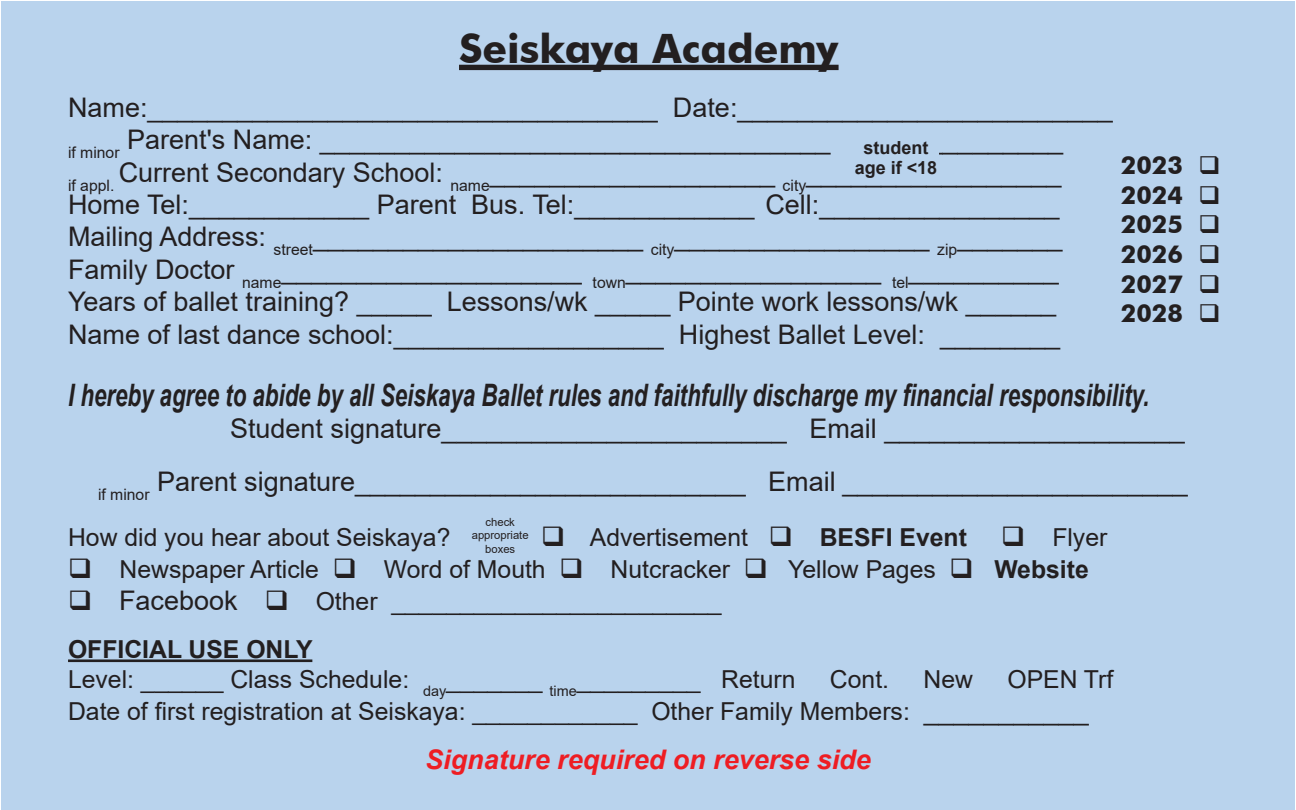
<style>
.page{position:relative;width:1296px;height:810px;background:#fff}
.page>*{position:absolute;margin:0;border:0;box-sizing:border-box;transform-origin:0 0}
.t1{font:700 40.5px "Futura BT";color:#231f20}
.t2{font:italic 700 31.05px "Arial";color:#231f20;scale:.72 1}
.t3{font:27px "Arial";color:#231f20}
.t4{font:italic 700 27px "Arial";color:#ee1d23}
.t5{font:24.75px "Arial";color:#231f20}
.t6{font:700 24.75px "Futura BT";color:#231f20}
.t7{font:700 24.75px "Arial";color:#231f20}
.t8{font:700 18px "Arial";color:#231f20}
.t9{font:11.25px "Arial";color:#231f20}
.s1{font-weight:700}
.s2{font-size:27px}
</style>
<div class="page">
<div style="left:1px;top:1px;width:1294px;height:809px;background:#b9d3ed"></div>
<div style="left:459px;top:65px;width:380px;height:5px;background:#231f20"></div>
<hr style="left:68px;top:659px;width:244px;height:3px;background:#231f20">
<p class="t1" style="left:459px;top:24px;width:381px">Seiskaya Academy</p>
<p class="t3" style="left:68px;top:89px;width:1046px">Name:__________________________________ Date:_________________________</p>
<p class="t3" style="left:68px;top:121px;width:764px"><sub>if</sub> <sub>minor</sub> Parent's Name: __________________________________</p>
<p class="t8" style="left:864px;top:135px;width:66px">student</p>
<p class="t8" style="left:855px;top:155px;width:84px">age if &lt;18</p>
<p class="t3" style="left:928px;top:121px;width:137px">_________</p>
<p class="t3" style="left:68px;top:154px;width:995px"><sub>if</sub> <sub>appl.</sub> Current Secondary School: <sub>name</sub>___________________ <sub>city</sub>_________________</p>
<p class="t3" style="left:68px;top:186px;width:993px">Home Tel:____________ Parent Bus. Tel:____________ Cell:________________</p>
<p class="t3" style="left:68px;top:218px;width:996px">Mailing Address: <sub>street</sub>______________________ <sub>city</sub>_________________ <sub>zip</sub>_______</p>
<p class="t3" style="left:68px;top:251px;width:992px">Family Doctor <sub>name</sub>____________________ <sub>town</sub>_________________ <sub>tel</sub>__________</p>
<p class="t3" style="left:68px;top:283px;width:990px">Years of ballet training? _____ Lessons/wk _____ Pointe work lessons/wk ______</p>
<p class="t3" style="left:68px;top:316px;width:994px">Name of last dance school:__________________ Highest Ballet Level: ________</p>
<p class="t2" style="left:68px;top:374px;width:1503px">I hereby agree to abide by all Seiskaya Ballet rules and faithfully discharge my financial responsibility.</p>
<p class="t3" style="left:230px;top:410px;width:956px">Student signature_______________________ Email ____________________</p>
<p class="t3" style="left:98px;top:463px;width:1091px"><sub>if</sub> <sub>minor</sub> Parent signature__________________________ Email _______________________</p>
<p class="t5" style="left:68px;top:520px;width:384px">How did you hear about Seiskaya?</p>
<p class="t5" style="left:541px;top:520px;width:427px">❑ Advertisement ❑ <span class="s1">BESFI Event</span></p>
<p class="t5" style="left:1001px;top:520px;width:108px">❑ Flyer</p>
<p class="t5" style="left:68px;top:552px;width:1022px">❑ Newspaper Article ❑ Word of Mouth ❑ Nutcracker ❑ Yellow Pages ❑ <span class="s1">Website</span></p>
<p class="t5" style="left:68px;top:585px;width:655px">❑ <span class="s2">Facebook</span> ❑ Other ________________________</p>
<p class="t7" style="left:68px;top:632px;width:246px">OFFICIAL USE ONLY</p>
<p class="t5" style="left:68px;top:662px;width:729px">Level: ______ Class Schedule: <sub>day</sub>_______ <sub>time</sub>_________ Return</p>
<p class="t5" style="left:830px;top:662px;width:61px">Cont.</p>
<p class="t5" style="left:924px;top:662px;width:51px">New</p>
<p class="t5" style="left:1007px;top:662px;width:107px">OPEN Trf</p>
<p class="t5" style="left:68px;top:695px;width:1022px">Date of first registration at Seiskaya: ____________ Other Family Members: <span class="s2">___________</span></p>
<p class="t6" style="left:1121px;top:150px;width:101px">2023 ❑</p>
<p class="t6" style="left:1121px;top:180px;width:101px">2024 ❑</p>
<p class="t6" style="left:1121px;top:209px;width:101px">2025 ❑</p>
<p class="t6" style="left:1121px;top:239px;width:101px">2026 ❑</p>
<p class="t6" style="left:1121px;top:269px;width:101px">2027 ❑</p>
<p class="t6" style="left:1121px;top:299px;width:101px">2028 ❑</p>
<p class="t9" style="left:486px;top:514px;width:31px">check</p>
<p class="t9" style="left:472px;top:527px;width:58px">appropriate</p>
<p class="t9" style="left:485px;top:541px;width:32px">boxes</p>
<p class="t4" style="left:425px;top:741px;width:447px">Signature required on reverse side</p>
</div>
